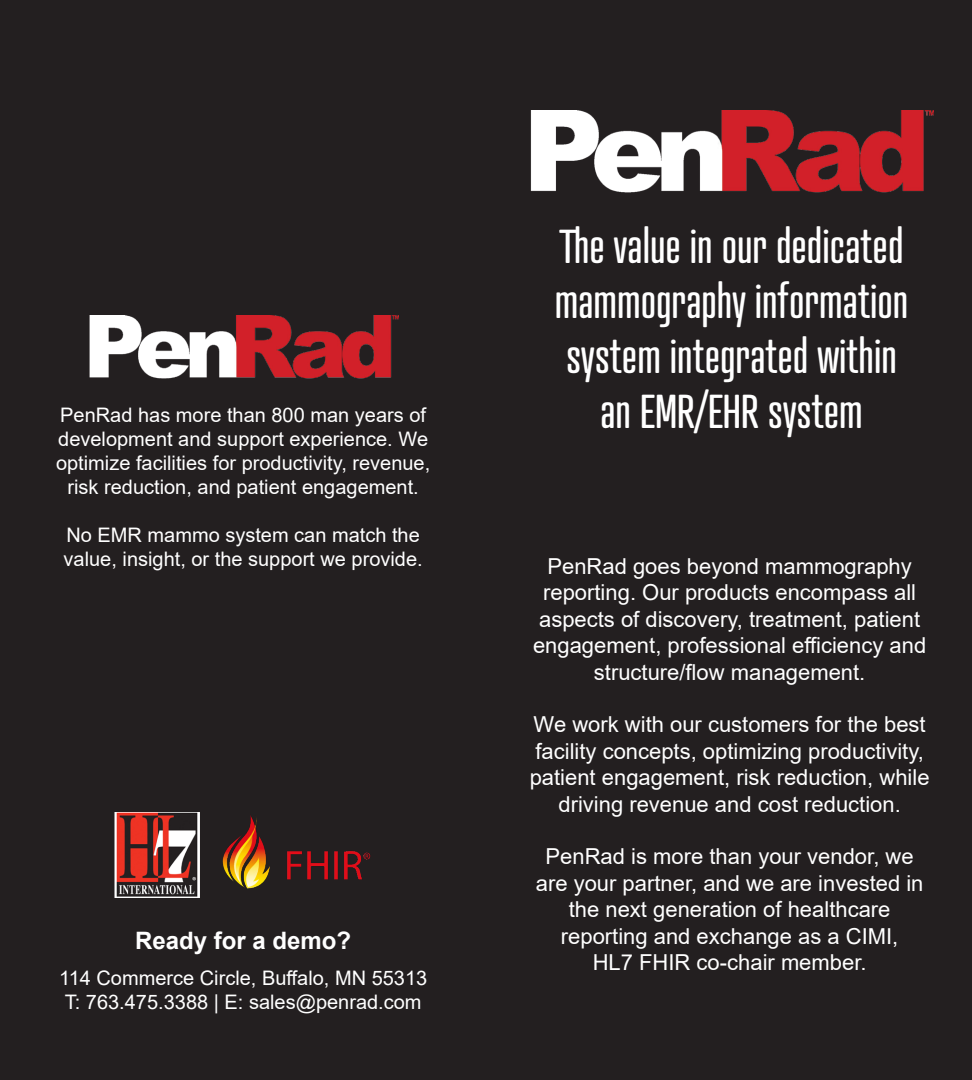
<style>
.page{position:relative;width:972px;height:1080px;background:#231f20}
.page>*{position:absolute;margin:0;border:0;box-sizing:border-box;transform-origin:0 0}
.t1{font:46px/55.2px "Atrament";color:#fff}
.t2{font:700 24px "Arial";color:#fff}
.t3{font:22px "Arial";color:#fff}
.t4{font:20px "Arial";color:#fff}
</style>
<div class="page">
<img style="left:89px;top:316px;width:309px;height:62px">
<img style="left:530px;top:111px;width:403px;height:81px">
<img style="left:114px;top:812px;width:86px;height:85px">
<img style="left:222px;top:815px;width:149px;height:74px">
<p class="t4" style="left:60px;top:401px;width:367px">PenRad has more than 800 man years of</p>
<p class="t4" style="left:58px;top:425px;width:371px">development and support experience. We</p>
<p class="t4" style="left:56px;top:449px;width:376px">optimize facilities for productivity, revenue,</p>
<p class="t4" style="left:68px;top:473px;width:353px">risk reduction, and patient engagement.</p>
<p class="t4" style="left:66px;top:521px;width:355px">No EMR mammo system can match the</p>
<p class="t4" style="left:64px;top:545px;width:361px">value, insight, or the support we provide.</p>
<p class="t2" style="left:135px;top:924px;width:218px">Ready for a demo?</p>
<p class="t4" style="left:59px;top:964px;width:370px">114 Commerce Circle, Buffalo, MN 55313</p>
<p class="t4" style="left:65px;top:988px;width:358px">T: 763.475.3388 | E: sales@penrad.com</p>
<p class="t1" style="left:555px;top:218px;width:355px">The value in our dedicated mammography information</p>
<p class="t1" style="left:566px;top:329px;width:332px">system integrated within</p>
<p class="t1" style="left:600px;top:384px;width:264px">an EMR/EHR system</p>
<p class="t3" style="left:547px;top:551px;width:366px">PenRad goes beyond mammography</p>
<p class="t3" style="left:543px;top:578px;width:374px">reporting. Our products encompass all</p>
<p class="t3" style="left:539px;top:604px;width:383px">aspects of discovery, treatment, patient</p>
<p class="t3" style="left:533px;top:630px;width:395px">engagement, professional efficiency and</p>
<p class="t3" style="left:594px;top:657px;width:273px">structure/flow management.</p>
<p class="t3" style="left:534px;top:710px;width:394px">We work with our customers for the best</p>
<p class="t3" style="left:535px;top:736px;width:390px">facility concepts, optimizing productivity,</p>
<p class="t3" style="left:530px;top:762px;width:401px">patient engagement, risk reduction, while</p>
<p class="t3" style="left:558px;top:789px;width:344px">driving revenue and cost reduction.</p>
<p class="t3" style="left:546px;top:842px;width:370px">PenRad is more than your vendor, we</p>
<p class="t3" style="left:536px;top:868px;width:389px">are your partner, and we are invested in</p>
<p class="t3" style="left:569px;top:894px;width:323px">the next generation of healthcare</p>
<p class="t3" style="left:561px;top:921px;width:339px">reporting and exchange as a CIMI,</p>
<p class="t3" style="left:593px;top:947px;width:275px">HL7 FHIR co-chair member.</p>
</div>
